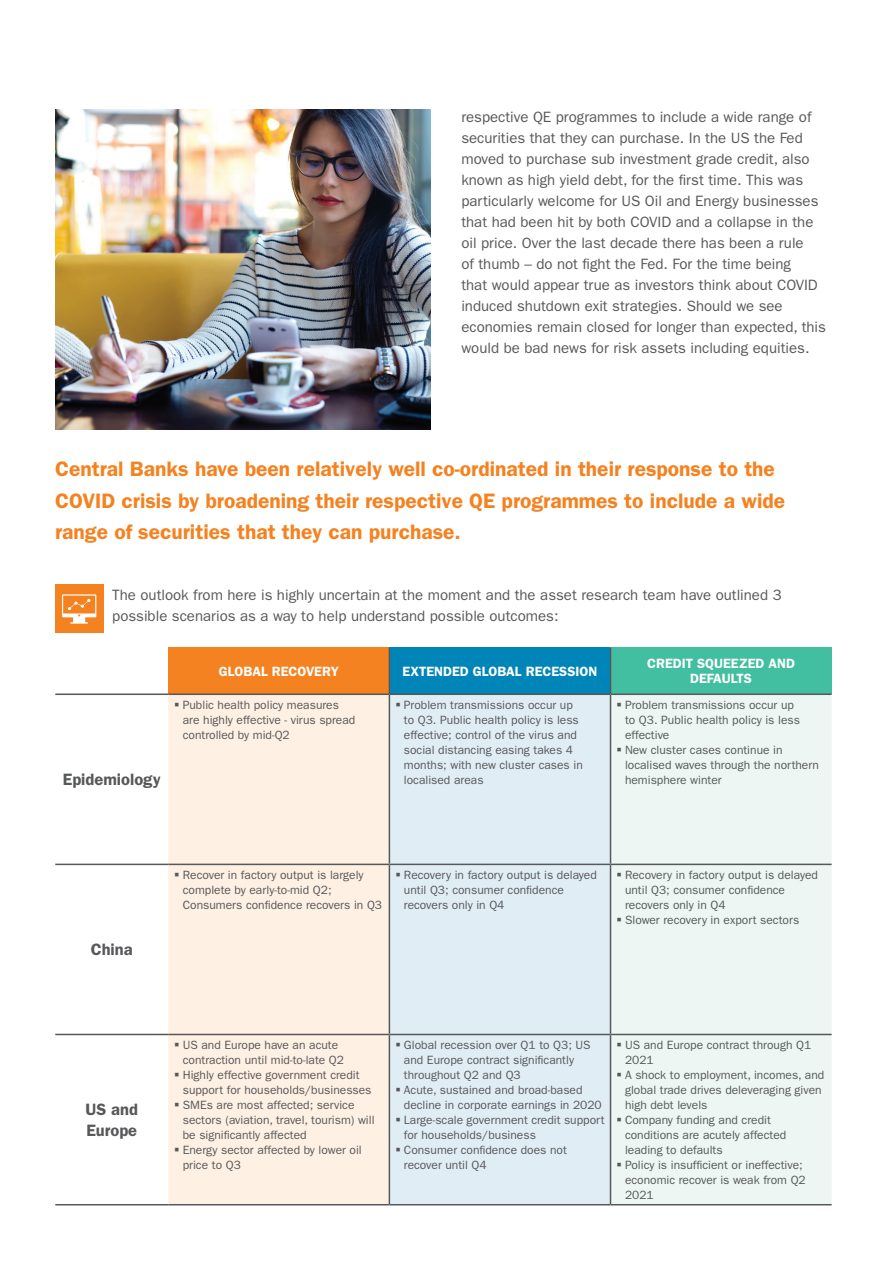
<style>
.page{position:relative;width:893px;height:1263px;background:#fff}
.page>*{position:absolute;margin:0;border:0;box-sizing:border-box;transform-origin:0 0}
.t1{font:600 21px/31.5px "ITC Franklin Gothic Std";color:#f58220}
.t2{font:600 16.5px/21px "ITC Franklin Gothic Std";color:#57585a}
.t3{font:15px/21px "ITC Franklin Gothic Std";color:#57585a}
.t4{font:600 13.5px/15px "ITC Franklin Gothic Std";color:#fff;text-align:center}
.t5{font:12px/15px "ITC Franklin Gothic Std";color:#57585a}
</style>
<div class="page">
<img style="left:55px;top:109px;width:376px;height:320px">
<div style="left:168px;top:647px;width:221px;height:47px;background:#f58220"></div>
<div style="left:389px;top:647px;width:221px;height:47px;background:#0085b8"></div>
<div style="left:610px;top:647px;width:222px;height:47px;background:#42bea0"></div>
<div style="left:168px;top:695px;width:221px;height:509px;background:#fef0e2"></div>
<div style="left:390px;top:695px;width:220px;height:509px;background:#e1edf5"></div>
<div style="left:611px;top:695px;width:221px;height:509px;background:#edf6f3"></div>
<hr style="left:389px;top:647px;width:1px;height:46px;background:#57585a">
<hr style="left:610px;top:647px;width:1px;height:46px;background:#57585a">
<hr style="left:389px;top:695px;width:1px;height:169px;background:#57585a">
<hr style="left:610px;top:695px;width:1px;height:169px;background:#57585a">
<hr style="left:389px;top:865px;width:1px;height:169px;background:#57585a">
<hr style="left:610px;top:865px;width:1px;height:169px;background:#57585a">
<hr style="left:389px;top:1035px;width:1px;height:169px;background:#57585a">
<hr style="left:610px;top:1035px;width:1px;height:169px;background:#57585a">
<hr style="left:55px;top:693px;width:113px;height:2px;background:#57585a">
<hr style="left:168px;top:693px;width:221px;height:2px;background:#57585a">
<hr style="left:389px;top:693px;width:221px;height:2px;background:#57585a">
<hr style="left:610px;top:693px;width:222px;height:2px;background:#57585a">
<hr style="left:55px;top:864px;width:113px;height:1px;background:#57585a">
<hr style="left:168px;top:864px;width:221px;height:1px;background:#57585a">
<hr style="left:389px;top:864px;width:221px;height:1px;background:#57585a">
<hr style="left:610px;top:864px;width:222px;height:1px;background:#57585a">
<hr style="left:55px;top:1034px;width:113px;height:1px;background:#57585a">
<hr style="left:168px;top:1034px;width:221px;height:1px;background:#57585a">
<hr style="left:389px;top:1034px;width:221px;height:1px;background:#57585a">
<hr style="left:610px;top:1034px;width:222px;height:1px;background:#57585a">
<hr style="left:55px;top:1204px;width:113px;height:1px;background:#57585a">
<hr style="left:168px;top:1204px;width:221px;height:1px;background:#57585a">
<hr style="left:389px;top:1204px;width:221px;height:1px;background:#57585a">
<hr style="left:610px;top:1204px;width:222px;height:1px;background:#57585a">
<div style="left:55px;top:584px;width:49px;height:48px;background:#f58220"></div>
<svg style="left:62px;top:594px;width:34px;height:30px"></svg>
<svg style="left:175px;top:702px;width:4px;height:4px"></svg>
<svg style="left:396px;top:702px;width:4px;height:4px"></svg>
<svg style="left:617px;top:702px;width:4px;height:4px"></svg>
<svg style="left:617px;top:747px;width:4px;height:4px"></svg>
<svg style="left:175px;top:872px;width:4px;height:4px"></svg>
<svg style="left:396px;top:872px;width:4px;height:4px"></svg>
<svg style="left:617px;top:872px;width:4px;height:4px"></svg>
<svg style="left:617px;top:917px;width:4px;height:4px"></svg>
<svg style="left:175px;top:1042px;width:4px;height:4px"></svg>
<svg style="left:175px;top:1072px;width:4px;height:4px"></svg>
<svg style="left:175px;top:1102px;width:4px;height:4px"></svg>
<svg style="left:175px;top:1147px;width:4px;height:4px"></svg>
<svg style="left:396px;top:1042px;width:4px;height:4px"></svg>
<svg style="left:396px;top:1087px;width:4px;height:4px"></svg>
<svg style="left:396px;top:1117px;width:4px;height:4px"></svg>
<svg style="left:396px;top:1147px;width:4px;height:4px"></svg>
<svg style="left:617px;top:1042px;width:4px;height:4px"></svg>
<svg style="left:617px;top:1072px;width:4px;height:4px"></svg>
<svg style="left:617px;top:1117px;width:4px;height:4px"></svg>
<svg style="left:617px;top:1162px;width:4px;height:4px"></svg>
<p class="t3" style="left:461px;top:107px;width:366px">respective QE programmes to include a wide range of securities that they can purchase. In the US the Fed moved to purchase sub investment grade credit, also known as high yield debt, for the first time. This was particularly welcome for US Oil and Energy businesses that had been hit by both COVID and a collapse in the oil price. Over the last decade there has been a rule<br>of thumb – do not fight the Fed. For the time being<br>that would appear true as investors think about COVID induced shutdown exit strategies. Should we see economies remain closed for longer than expected, this would be bad news for risk assets including equities.</p>
<p class="t1" style="left:55px;top:453px;width:731px">Central Banks have been relatively well co-ordinated in their response to the<br>COVID crisis by broadening their respective QE programmes to include a wide range of securities that they can purchase.</p>
<p class="t3" style="left:112px;top:585px;width:671px">The outlook from here is highly uncertain at the moment and the asset research team have outlined 3 possible scenarios as a way to help understand possible outcomes:</p>
<p class="t2" style="left:63px;top:769px;width:100px">Epidemiology</p>
<p class="t4" style="left:219px;top:663px;width:121px">GLOBAL RECOVERY</p>
<p class="t4" style="left:403px;top:663px;width:196px">EXTENDED GLOBAL RECESSION</p>
<p class="t4" style="left:647px;top:656px;width:149px">CREDIT SQUEEZED AND<br>DEFAULTS</p>
<p class="t5" style="left:183px;top:697px;width:174px">Public health policy measures are highly effective - virus spread controlled by mid-Q2</p>
<p class="t5" style="left:404px;top:697px;width:180px">Problem transmissions occur up to Q3. Public health policy is less effective; control of the virus and social distancing easing takes 4 months; with new cluster cases in localised areas</p>
<p class="t5" style="left:625px;top:697px;width:176px">Problem transmissions occur up to Q3. Public health policy is less effective</p>
<p class="t5" style="left:625px;top:742px;width:195px">New cluster cases continue in localised waves through the northern hemisphere winter</p>
<p class="t2" style="left:91px;top:939px;width:43px">China</p>
<p class="t5" style="left:183px;top:867px;width:201px">Recover in factory output is largely complete by early-to-mid Q2;<br>Consumers confidence recovers in Q3</p>
<p class="t5" style="left:404px;top:867px;width:194px">Recovery in factory output is delayed until Q3; consumer confidence recovers only in Q4</p>
<p class="t5" style="left:625px;top:867px;width:194px">Recovery in factory output is delayed until Q3; consumer confidence recovers only in Q4</p>
<p class="t5" style="left:625px;top:912px;width:176px">Slower recovery in export sectors</p>
<p class="t2" style="left:86px;top:1098px;width:54px">US and<br>Europe</p>
<p class="t5" style="left:183px;top:1037px;width:163px">US and Europe have an acute contraction until mid-to-late Q2</p>
<p class="t5" style="left:183px;top:1067px;width:190px">Highly effective government credit support for households/businesses</p>
<p class="t5" style="left:183px;top:1097px;width:193px">SMEs are most affected; service sectors (aviation, travel, tourism) will be significantly affected</p>
<p class="t5" style="left:183px;top:1142px;width:181px">Energy sector affected by lower oil price to Q3</p>
<p class="t5" style="left:404px;top:1037px;width:188px">Global recession over Q1 to Q3; US and Europe contract significantly throughout Q2 and Q3</p>
<p class="t5" style="left:404px;top:1082px;width:199px">Acute, sustained and broad-based decline in corporate earnings in 2020</p>
<p class="t5" style="left:404px;top:1112px;width:202px">Large-scale government credit support for households/business</p>
<p class="t5" style="left:404px;top:1142px;width:164px">Consumer confidence does not recover until Q4</p>
<p class="t5" style="left:625px;top:1037px;width:188px">US and Europe contract through Q1<br>2021</p>
<p class="t5" style="left:625px;top:1067px;width:201px">A shock to employment, incomes, and global trade drives deleveraging given high debt levels</p>
<p class="t5" style="left:625px;top:1112px;width:163px">Company funding and credit conditions are acutely affected leading to defaults</p>
<p class="t5" style="left:625px;top:1157px;width:182px">Policy is insufficient or ineffective; economic recover is weak from Q2<br>2021</p>
</div>
